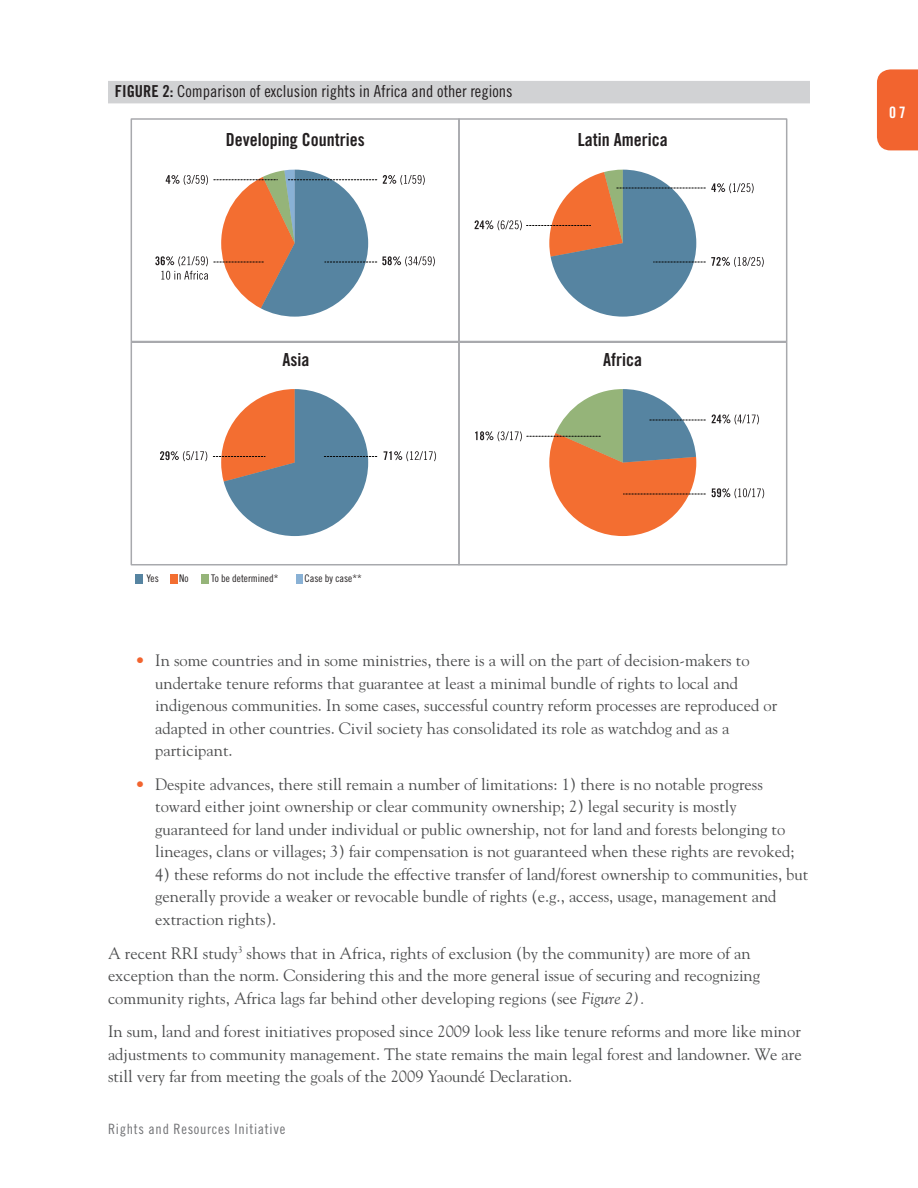
<style>
.page{position:relative;width:918px;height:1188px;background:#fff}
.page>*{position:absolute;margin:0;border:0;box-sizing:border-box;transform-origin:0 0}
.t1{font:18px "Trade Gothic Bold Cond Twenty";color:#231f20}
.Body-Text{font:16.5px/22.5px "Goudy Std";color:#4b4c4d}
.Figure_Table_Heads{font:16.5px "Trade Gothic LT Std Cn 18";color:#231f20}
.t2{font:15.75px "Trade Gothic LT Std Bd Cn 20";color:#fff}
.t3{font:14.25px "Trade Gothic LT Std Cn 18";letter-spacing:.05em;color:#717275}
.t4{font:10.5px "Trade Gothic Cond Eighteen";color:#231f20}
.s1{font-family:"Trade Gothic LT Std Bd Cn 20"}
.s2{color:#f2642f}
.s3{font-style:italic}
</style>
<div class="page">
<div style="left:877px;top:69px;width:41px;height:81px;background:#f2642f"></div>
<div style="left:108px;top:81px;width:702px;height:22px;background:#d1d2d4"></div>
<div style="left:136px;top:574px;width:7px;height:10px;background:#5684a1"></div>
<div style="left:171px;top:574px;width:7px;height:10px;background:#f36e31"></div>
<div style="left:202px;top:574px;width:7px;height:10px;background:#95b479"></div>
<div style="left:296px;top:574px;width:7px;height:10px;background:#89b1d5"></div>
<svg style="left:213px;top:389px;width:164px;height:147px"></svg>
<div style="left:131px;top:118px;width:329px;height:224px;border:2px solid #a8a9ad"></div>
<div style="left:131px;top:341px;width:329px;height:224px;border:2px solid #a8a9ad"></div>
<div style="left:458px;top:118px;width:329px;height:224px;border:2px solid #a8a9ad"></div>
<div style="left:458px;top:341px;width:329px;height:224px;border:2px solid #a8a9ad"></div>
<svg style="left:166px;top:175px;width:42px;height:10px"></svg>
<svg style="left:155px;top:256px;width:53px;height:24px"></svg>
<svg style="left:214px;top:170px;width:221px;height:147px"></svg>
<svg style="left:475px;top:170px;width:230px;height:147px"></svg>
<svg style="left:711px;top:183px;width:43px;height:10px"></svg>
<svg style="left:711px;top:257px;width:53px;height:10px"></svg>
<svg style="left:712px;top:414px;width:47px;height:11px"></svg>
<svg style="left:712px;top:488px;width:52px;height:10px"></svg>
<svg style="left:475px;top:389px;width:230px;height:147px"></svg>
<svg style="left:384px;top:451px;width:52px;height:10px"></svg>
<svg style="left:160px;top:451px;width:47px;height:10px"></svg>
<p class="Figure_Table_Heads" style="left:115px;top:82px;width:399px"><span class="s1">FIGURE 2:</span> Comparison of exclusion rights in Africa and other regions</p>
<p class="t1" style="left:226px;top:128px;width:140px">Developing Countries</p>
<p class="t1" style="left:578px;top:128px;width:91px">Latin America</p>
<p class="t1" style="left:282px;top:349px;width:28px">Asia</p>
<p class="t1" style="left:603px;top:349px;width:40px">Africa</p>
<p class="t2" style="left:889px;top:102px;width:18px">07</p>
<p class="t4" style="left:147px;top:572px;width:14px">Yes</p>
<p class="t4" style="left:179px;top:572px;width:11px">No</p>
<p class="t4" style="left:211px;top:572px;width:69px">To be determined*</p>
<p class="t4" style="left:305px;top:572px;width:59px">Case by case**</p>
<p class="Body-Text" style="left:155px;top:649px;width:623px;text-indent:-20px"><span class="s2">•</span> In some countries and in some ministries, there is a will on the part of decision-makers to undertake tenure reforms that guarantee at least a minimal bundle of rights to local and indigenous communities. In some cases, successful country reform processes are reproduced or adapted in other countries. Civil society has consolidated its role as watchdog and as a participant.</p>
<p class="Body-Text" style="left:155px;top:773px;width:641px;text-indent:-20px"><span class="s2">•</span> Despite advances, there still remain a number of limitations: 1) there is no notable progress toward either joint ownership or clear community ownership; 2) legal security is mostly guaranteed for land under individual or public ownership, not for land and forests belonging to lineages, clans or villages; 3) fair compensation is not guaranteed when these rights are revoked;</p>
<p class="Body-Text" style="left:155px;top:863px;width:655px">4) these reforms do not include the effective transfer of land/forest ownership to communities, but generally provide a weaker or revocable bundle of rights (e.g., access, usage, management and extraction rights).</p>
<p class="Body-Text" style="left:108px;top:941px;width:654px">A recent RRI study<sup>3</sup> shows that in Africa, rights of exclusion (by the community) are more of an exception than the norm. Considering this and the more general issue of securing and recognizing community rights, Africa lags far behind other developing regions (see <span class="s3">Figure 2).</span></p>
<p class="Body-Text" style="left:108px;top:1020px;width:695px;text-align:justify">In sum, land and forest initiatives proposed since 2009 look less like tenure reforms and more like minor adjustments to community management. The state remains the main legal forest and landowner. We are still very far from meeting the goals of the 2009 Yaoundé Declaration.</p>
<p class="t3" style="left:108px;top:1120px;width:179px">Rights and Resources Initiative</p>
</div>
